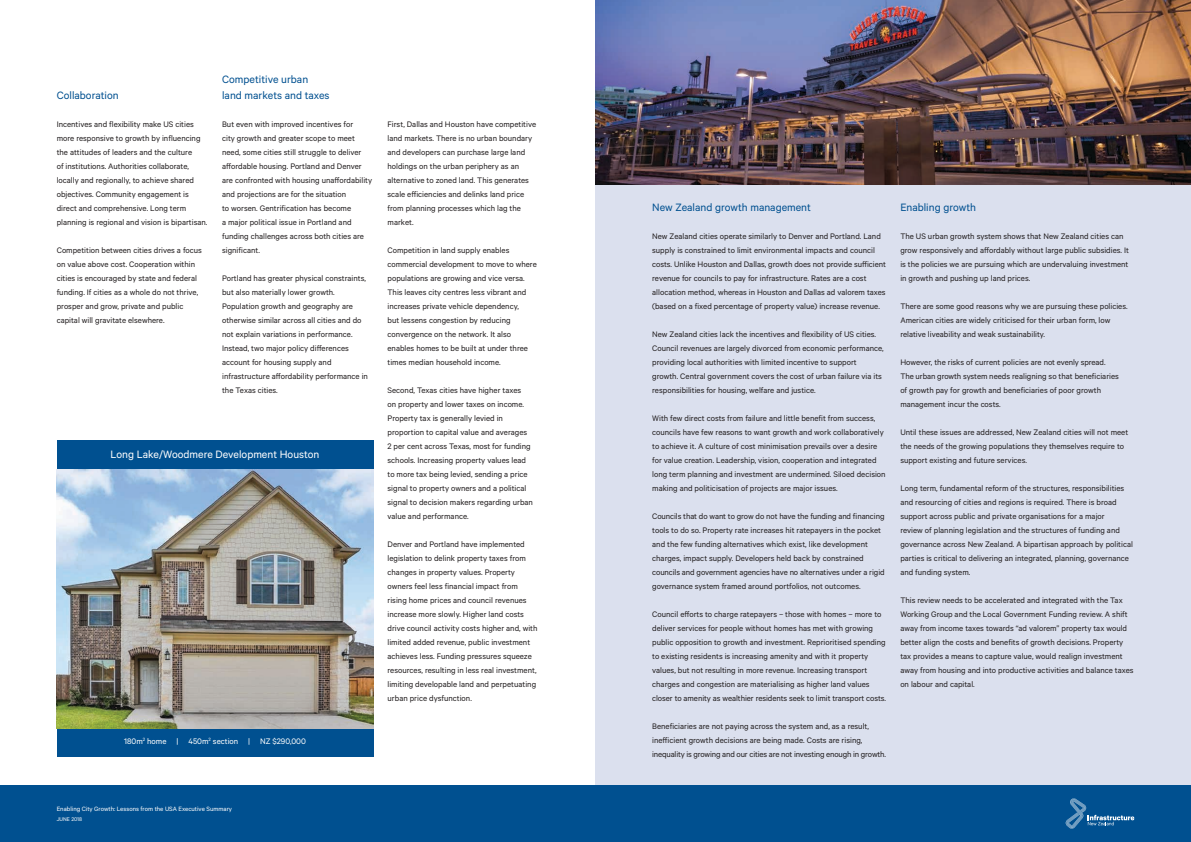
<style>
.page{position:relative;width:1191px;height:842px;background:#fff}
.page>*{position:absolute;margin:0;border:0;box-sizing:border-box;transform-origin:0 0}
.t1{font:12px/16px "Calibre";color:#005090}
.t2{font:12px "Calibre";color:#fff}
.t3{font:9px/14px "Calibre";color:#231f20}
.t4{font:9px "Calibre";color:#fff}
.t5{font:7px "Calibre";color:#fff}
.t6{font:6px "Calibre";color:#fff}
</style>
<div class="page">
<div style="left:595px;top:0;width:596px;height:842px;background:#dbe0ee"></div>
<div style="left:0;top:785px;width:1191px;height:57px;background:#005090"></div>
<svg style="left:1065px;top:798px;width:69px;height:31px"></svg>
<div style="left:57px;top:440px;width:316px;height:317px;background:#005090"></div>
<img style="left:57px;top:469px;width:316px;height:259px">
<img style="left:595px;top:0;width:596px;height:185px">
<h1 class="t1" style="left:57px;top:87px;width:63px">Collaboration</h1>
<p class="t3" style="left:57px;top:117px;width:152px">Incentives and flexibility make US cities more responsive to growth by influencing the attitudes of leaders and the culture<br>of institutions. Authorities collaborate, locally and regionally, to achieve shared objectives. Community engagement is direct and comprehensive. Long term planning is regional and vision is bipartisan.</p>
<p class="t3" style="left:57px;top:243px;width:147px">Competition between cities drives a focus on value above cost. Cooperation within cities is encouraged by state and federal funding. If cities as a whole do not thrive, prosper and grow, private and public capital will gravitate elsewhere.</p>
<h1 class="t1" style="left:222px;top:71px;width:109px">Competitive urban land markets and taxes</h1>
<p class="t3" style="left:222px;top:117px;width:151px">But even with improved incentives for<br>city growth and greater scope to meet need, some cities still struggle to deliver affordable housing. Portland and Denver are confronted with housing unaffordability and projections are for the situation<br>to worsen. Gentrification has become<br>a major political issue in Portland and funding challenges across both cities are significant.</p>
<p class="t3" style="left:222px;top:271px;width:147px">Portland has greater physical constraints, but also materially lower growth.<br>Population growth and geography are otherwise similar across all cities and do not explain variations in performance.<br>Instead, two major policy differences account for housing supply and infrastructure affordability performance in the Texas cities.</p>
<h1 class="t2" style="left:111px;top:447px;width:210px">Long Lake/Woodmere Development Houston</h1>
<p class="t4" style="left:124px;top:736px;width:183px">180m<sup>2</sup> home | 450m<sup>2</sup> section | NZ $290,000</p>
<p class="t3" style="left:387px;top:117px;width:150px">First, Dallas and Houston have competitive land markets. There is no urban boundary and developers can purchase large land holdings on the urban periphery as an alternative to zoned land. This generates scale efficiencies and delinks land price from planning processes which lag the market.</p>
<p class="t3" style="left:387px;top:243px;width:151px">Competition in land supply enables commercial development to move to where populations are growing and vice versa.<br>This leaves city centres less vibrant and increases private vehicle dependency,<br>but lessens congestion by reducing convergence on the network. It also enables homes to be built at under three times median household income.</p>
<p class="t3" style="left:387px;top:383px;width:147px">Second, Texas cities have higher taxes<br>on property and lower taxes on income.<br>Property tax is generally levied in proportion to capital value and averages 2 per cent across Texas, most for funding schools. Increasing property values lead to more tax being levied, sending a price signal to property owners and a political signal to decision makers regarding urban value and performance.</p>
<p class="t3" style="left:387px;top:537px;width:151px">Denver and Portland have implemented legislation to delink property taxes from changes in property values. Property owners feel less financial impact from rising home prices and council revenues increase more slowly. Higher land costs drive council activity costs higher and, with limited added revenue, public investment achieves less. Funding pressures squeeze resources, resulting in less real investment, limiting developable land and perpetuating urban price dysfunction.</p>
<p class="t5" style="left:57px;top:804px;width:177px">Enabling City Growth: Lessons from the USA Executive Summary</p>
<p class="t6" style="left:57px;top:815px;width:27px">JUNE 2018</p>
<h1 class="t1" style="left:652px;top:199px;width:160px">New Zealand growth management</h1>
<p class="t3" style="left:652px;top:229px;width:235px">New Zealand cities operate similarly to Denver and Portland. Land supply is constrained to limit environmental impacts and council costs. Unlike Houston and Dallas, growth does not provide sufficient revenue for councils to pay for infrastructure. Rates are a cost allocation method, whereas in Houston and Dallas ad valorem taxes (based on a fixed percentage of property value) increase revenue.</p>
<p class="t3" style="left:652px;top:327px;width:233px">New Zealand cities lack the incentives and flexibility of US cities.<br>Council revenues are largely divorced from economic performance, providing local authorities with limited incentive to support growth. Central government covers the cost of urban failure via its responsibilities for housing, welfare and justice.</p>
<p class="t3" style="left:652px;top:411px;width:235px">With few direct costs from failure and little benefit from success, councils have few reasons to want growth and work collaboratively to achieve it. A culture of cost minimisation prevails over a desire for value creation. Leadership, vision, cooperation and integrated long term planning and investment are undermined. Siloed decision making and politicisation of projects are major issues.</p>
<p class="t3" style="left:652px;top:509px;width:234px">Councils that do want to grow do not have the funding and financing tools to do so. Property rate increases hit ratepayers in the pocket and the few funding alternatives which exist, like development charges, impact supply. Developers held back by constrained councils and government agencies have no alternatives under a rigid governance system framed around portfolios, not outcomes.</p>
<p class="t3" style="left:652px;top:607px;width:235px">Council efforts to charge ratepayers – those with homes – more to deliver services for people without homes has met with growing public opposition to growth and investment. Reprioritised spending to existing residents is increasing amenity and with it property values, but not resulting in more revenue. Increasing transport charges and congestion are materialising as higher land values closer to amenity as wealthier residents seek to limit transport costs.</p>
<p class="t3" style="left:652px;top:719px;width:235px">Beneficiaries are not paying across the system and, as a result, inefficient growth decisions are being made. Costs are rising, inequality is growing and our cities are not investing enough in growth.</p>
<h1 class="t1" style="left:900px;top:199px;width:77px">Enabling growth</h1>
<p class="t3" style="left:900px;top:229px;width:230px">The US urban growth system shows that New Zealand cities can grow responsively and affordably without large public subsidies. It is the policies we are pursuing which are undervaluing investment in growth and pushing up land prices.</p>
<p class="t3" style="left:900px;top:299px;width:229px">There are some good reasons why we are pursuing these policies.<br>American cities are widely criticised for their urban form, low relative liveability and weak sustainability.</p>
<p class="t3" style="left:900px;top:355px;width:220px">However, the risks of current policies are not evenly spread.<br>The urban growth system needs realigning so that beneficiaries of growth pay for growth and beneficiaries of poor growth management incur the costs.</p>
<p class="t3" style="left:900px;top:425px;width:229px">Until these issues are addressed, New Zealand cities will not meet the needs of the growing populations they themselves require to support existing and future services.</p>
<p class="t3" style="left:900px;top:481px;width:234px">Long term, fundamental reform of the structures, responsibilities and resourcing of cities and regions is required. There is broad support across public and private organisations for a major<br>review of planning legislation and the structures of funding and governance across New Zealand. A bipartisan approach by political parties is critical to delivering an integrated, planning, governance and funding system.</p>
<p class="t3" style="left:900px;top:593px;width:235px">This review needs to be accelerated and integrated with the Tax Working Group and the Local Government Funding review. A shift away from income taxes towards “ad valorem” property tax would better align the costs and benefits of growth decisions. Property tax provides a means to capture value, would realign investment away from housing and into productive activities and balance taxes on labour and capital.</p>
</div>
